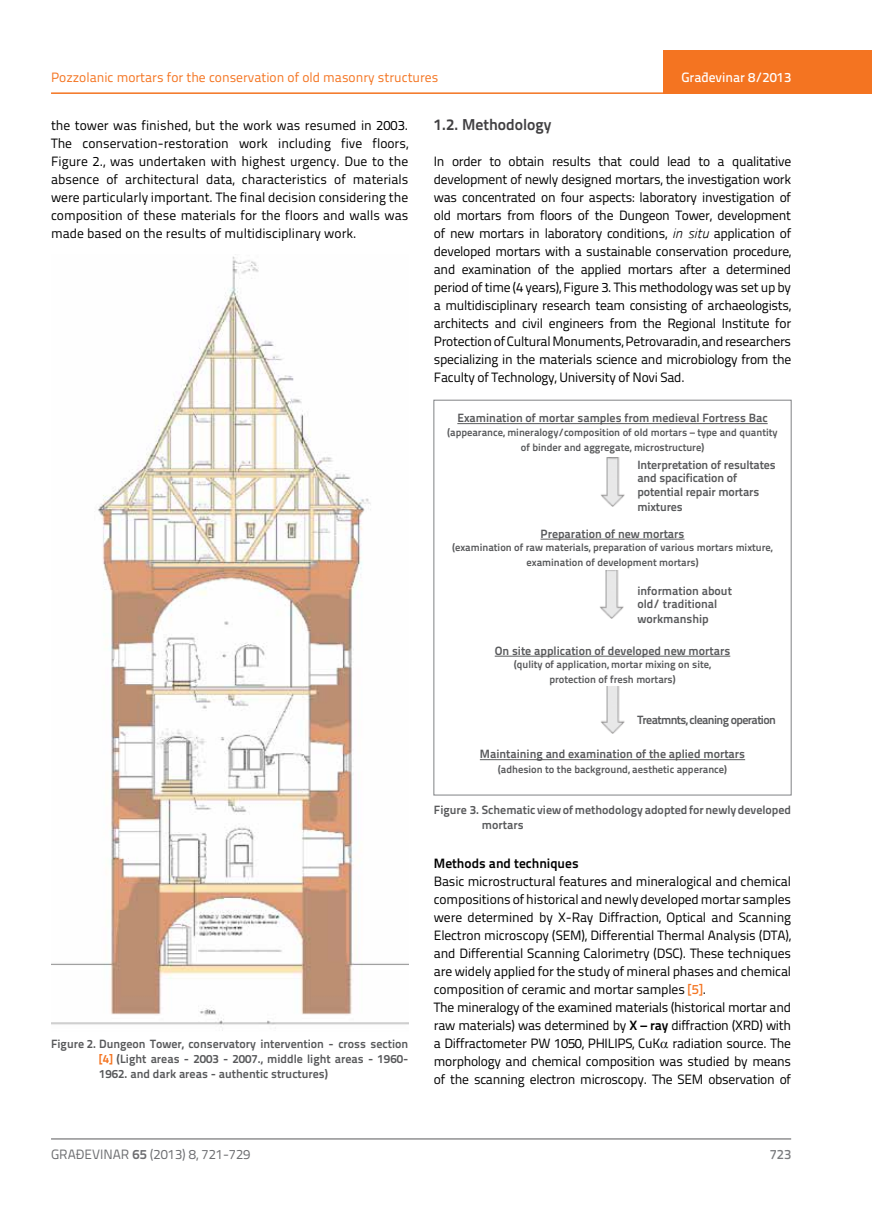
<style>
.page{position:relative;width:872px;height:1212px;background:#fff}
.page>*{position:absolute;margin:0;border:0;box-sizing:border-box;transform-origin:0 0}
.t1{font:700 15.75px "Titillium Text 22 L";color:#414042}
.t2{font:13.5px/18px "Titillium Text 22 L";letter-spacing:-.01em;color:#000;text-align:justify}
.t3{font:13.5px "Titillium Text 22 L";color:#f47421}
.t4{font:13.5px "Titillium Text 22 L";color:#6d6e71}
.t5{font:700 13.5px "Titillium Text 22 L";color:#000}
.t6{font:500 13.5px "Titillium Text 22 L";color:#fff}
.t7{font:500 13.5px "Titillium Text 22 L";color:#797a7d}
.t8{font:700 12px/15px "Titillium Text 22 L";color:#58595b}
.t9{font:700 12px "Titillium Text 22 L";letter-spacing:-.05em;color:#58595b}
.t10{font:700 10.5px/15px "Titillium Text 22 L";color:#58595b;text-align:center}
.s1{font-family:"Panefresco 250 wt";font-style:italic}
.s2{color:#f47421}
.s3{font-weight:500;color:#f47421}
.s4{font-weight:700}
</style>
<div class="page">
<hr style="left:51px;top:92px;width:821px;height:2px;background:#f47421">
<div style="left:663px;top:50px;width:209px;height:44px;background:#f47421"></div>
<hr style="left:51px;top:1139px;width:740px;height:1px;background:#58595b">
<img style="left:51px;top:256px;width:357px;height:775px">
<hr style="left:457px;top:423px;width:310px;height:1px;background:#58595b">
<hr style="left:540px;top:539px;width:144px;height:1px;background:#58595b">
<hr style="left:495px;top:656px;width:235px;height:1px;background:#58595b">
<hr style="left:480px;top:759px;width:265px;height:1px;background:#58595b">
<img style="left:601px;top:458px;width:23px;height:48px">
<img style="left:600px;top:571px;width:23px;height:48px">
<img style="left:601px;top:686px;width:23px;height:47px">
<p class="t3" style="left:51px;top:68px;width:389px">Pozzolanic mortars for the conservation of old masonry structures</p>
<p class="t2" style="left:51px;top:115px;width:359px">the tower was finished, but the work was resumed in 2003.<br>The conservation-restoration work including five floors, Figure 2., was undertaken with highest urgency. Due to the absence of architectural data, characteristics of materials were particularly important. The final decision considering the composition of these materials for the floors and walls was made based on the results of multidisciplinary work.</p>
<p class="t6" style="left:681px;top:67px;width:111px">Građevinar 8/2013</p>
<p class="t1" style="left:434px;top:112px;width:119px">1.2. Methodology</p>
<p class="t2" style="left:434px;top:151px;width:359px">In order to obtain results that could lead to a qualitative development of newly designed mortars, the investigation work was concentrated on four aspects: laboratory investigation of old mortars from floors of the Dungeon Tower, development of new mortars in laboratory conditions, <span class="s1">in situ</span> application of developed mortars with a sustainable conservation procedure, and examination of the applied mortars after a determined period of time (4 years), Figure 3. This methodology was set up by a multidisciplinary research team consisting of archaeologists, architects and civil engineers from the Regional Institute for Protection of Cultural Monuments, Petrovaradin, and researchers specializing in the materials science and microbiology from the Faculty of Technology, University of Novi Sad.</p>
<p class="t8" style="left:99px;top:1036px;width:311px;text-align:justify;text-indent:-48px">Figure 2. Dungeon Tower, conservatory intervention - cross section <span class="s2">[4]</span> (Light areas - 2003 - 2007., middle light areas - 1960- 1962. and dark areas - authentic structures)</p>
<p class="t8" style="left:457px;top:410px;width:312px">Examination of mortar samples from medieval Fortress Bac</p>
<p class="t10" style="left:447px;top:424px;width:332px">(appearance, mineralogy/composition of old mortars – type and quantity of binder and aggregate, microstructure)</p>
<p class="t8" style="left:637px;top:457px;width:140px;line-height:13.5px">Interpretation of resultates and spacification of potential repair mortars</p>
<p class="t8" style="left:637px;top:498px;width:47px">mixtures</p>
<p class="t8" style="left:540px;top:525px;width:145px">Preparation of new mortars</p>
<p class="t10" style="left:452px;top:539px;width:322px">(examination of raw materials, preparation of various mortars mixture, examination of development mortars)</p>
<p class="t8" style="left:637px;top:583px;width:96px;line-height:13.5px">information about old/ traditional</p>
<p class="t8" style="left:637px;top:611px;width:73px">workmanship</p>
<p class="t8" style="left:495px;top:642px;width:237px">On site application of developed new mortars</p>
<p class="t10" style="left:514px;top:656px;width:198px">(qulity of application, mortar mixing on site, protection of fresh mortars)</p>
<p class="t9" style="left:637px;top:710px;width:140px">Treatmnts, cleaning operation</p>
<p class="t8" style="left:480px;top:746px;width:267px">Maintaining and examination of the aplied mortars</p>
<p class="t10" style="left:498px;top:761px;width:230px">(adhesion to the background, aesthetic apperance)</p>
<p class="t8" style="left:482px;top:802px;width:311px;text-indent:-48px">Figure 3. Schematic view of methodology adopted for newly developed mortars</p>
<p class="t5" style="left:434px;top:853px;width:146px">Methods and techniques</p>
<p class="t2" style="left:434px;top:872px;width:359px;text-align:left">Basic microstructural features and mineralogical and chemical compositions of historical and newly developed mortar samples were determined by X-Ray Diffraction, Optical and Scanning Electron microscopy (SEM), Differential Thermal Analysis (DTA), and Differential Scanning Calorimetry (DSC). These techniques are widely applied for the study of mineral phases and chemical composition of ceramic and mortar samples <span class="s3">[5]</span>.<br>The mineralogy of the examined materials (historical mortar and raw materials) was determined by <span class="s4">X – ray</span> diffraction (XRD) with a Diffractometer PW 1050, PHILIPS, CuK radiation source. The morphology and chemical composition was studied by means of the scanning electron microscopy. The SEM observation of</p>
<p class="t4" style="left:51px;top:1144px;width:201px">GRAĐEVINAR <span class="s4">65</span> (2013) 8, 721-729</p>
<p class="t7" style="left:769px;top:1144px;width:23px">723</p>
</div>
